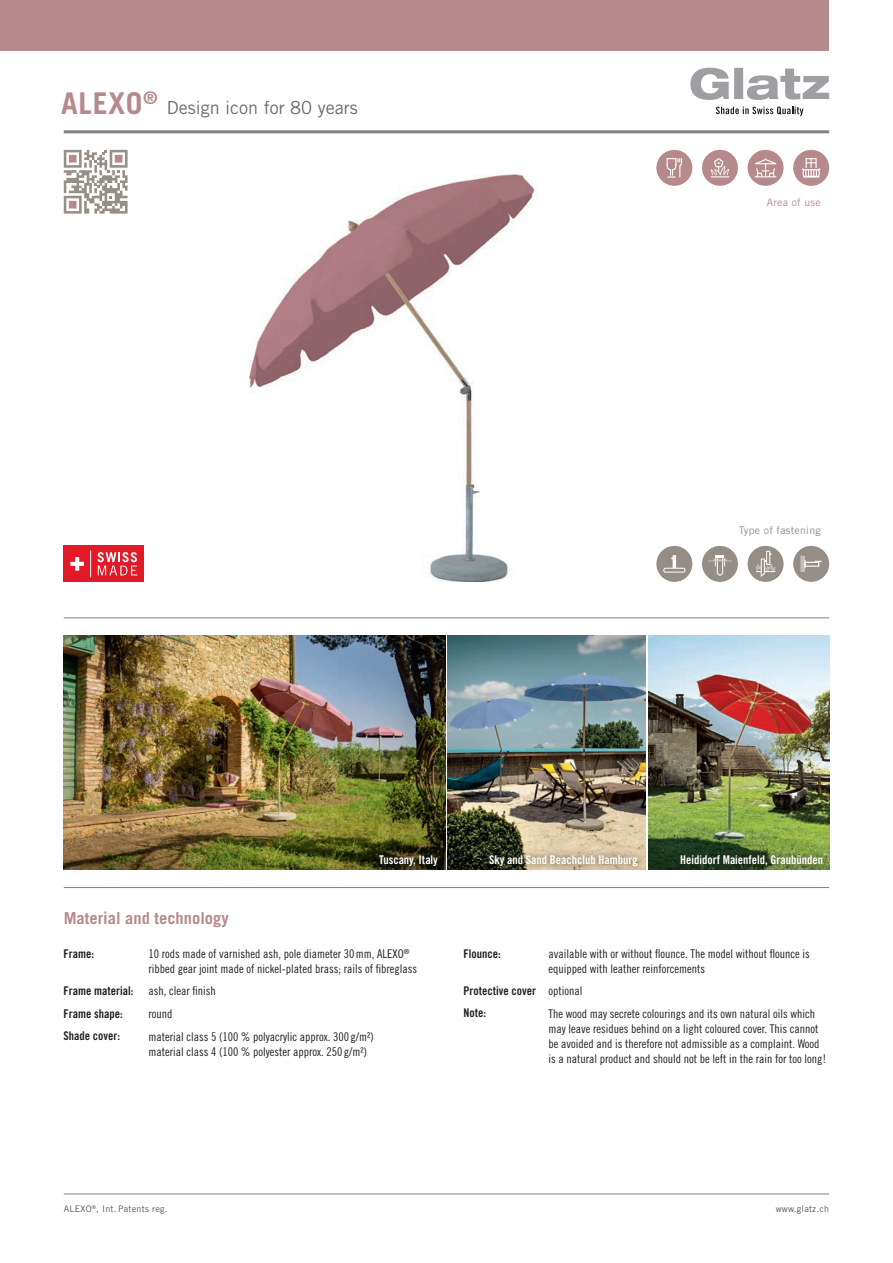
<style>
.page{position:relative;width:893px;height:1263px;background:#fff}
.page>*{position:absolute;margin:0;border:0;box-sizing:border-box;transform-origin:0 0}
.t1{font:700 30px "Trade Gothic";letter-spacing:.025em;color:#b68a8d}
.t2{font:18px "Trade Gothic";color:#6c6d70}
._00_Titel{font:700 16.5px "Trade Gothic";color:#b68a8d}
._01_Lauftext{font:12px/15px "Trade Gothic Cond Eighteen";color:#231f20}
._01_Kriterium{font:12px "Trade Gothic Bold Cond Twenty";color:#231f20}
._01_Kriterium-2{font:12px "Trade Gothic Bold Cond Twenty";color:#fff}
._00_Patent___domain{font:10.5px "Trade Gothic";letter-spacing:.025em;color:#948e87}
._00_Patent___domain-2{font:10.5px "Trade Gothic";letter-spacing:.025em;color:#b68a8d}
._00_Patent___domain-3{font:9px "Trade Gothic";letter-spacing:.025em;color:#57585a}
</style>
<div class="page">
<img style="left:64px;top:636px;width:381px;height:234px">
<img style="left:448px;top:636px;width:198px;height:234px">
<img style="left:649px;top:636px;width:180px;height:234px">
<img style="left:249px;top:175px;width:286px;height:407px">
<div style="left:0;top:0;width:829px;height:51px;background:#b68a8d"></div>
<hr style="left:64px;top:130px;width:765px;height:3px;background:#808285">
<hr style="left:64px;top:617px;width:765px;height:1px;background:#808285">
<hr style="left:64px;top:887px;width:765px;height:1px;background:#808285">
<hr style="left:64px;top:1193px;width:765px;height:1px;background:#808285">
<div style="left:656px;top:546px;width:36px;height:36px;background:#948e87;border-radius:50%"></div>
<div style="left:663px;top:568px;width:22px;height:4px;border:1px solid #fff;border-radius:2px"></div>
<svg style="left:671px;top:555px;width:5px;height:13px"></svg>
<div style="left:748px;top:546px;width:36px;height:36px;background:#948e87;border-radius:50%"></div>
<div style="left:766px;top:551px;width:4px;height:14px;border:1px solid #fff"></div>
<svg style="left:755px;top:553px;width:21px;height:24px"></svg>
<div style="left:793px;top:546px;width:36px;height:36px;background:#948e87;border-radius:50%"></div>
<div style="left:800px;top:556px;width:5px;height:16px;background:#c3beb9"></div>
<div style="left:804px;top:562px;width:15px;height:5px;border:1px solid #fff"></div>
<div style="left:64px;top:546px;width:80px;height:36px;background:#e21926"></div>
<svg style="left:97px;top:552px;width:40px;height:23px"></svg>
<svg style="left:90px;top:551px;width:1px;height:26px"></svg>
<svg style="left:70px;top:557px;width:14px;height:14px"></svg>
<div style="left:656px;top:150px;width:36px;height:36px;background:#b68a8d;border-radius:50%"></div>
<svg style="left:666px;top:158px;width:17px;height:20px"></svg>
<div style="left:702px;top:150px;width:36px;height:36px;background:#b68a8d;border-radius:50%"></div>
<svg style="left:711px;top:158px;width:18px;height:19px"></svg>
<div style="left:748px;top:150px;width:36px;height:36px;background:#b68a8d;border-radius:50%"></div>
<svg style="left:754px;top:158px;width:27px;height:20px"></svg>
<div style="left:793px;top:150px;width:36px;height:36px;background:#b68a8d;border-radius:50%"></div>
<svg style="left:802px;top:158px;width:18px;height:20px"></svg>
<div style="left:702px;top:546px;width:36px;height:36px;background:#948e87;border-radius:50%"></div>
<svg style="left:708px;top:555px;width:24px;height:21px"></svg>
<svg style="left:64px;top:150px;width:64px;height:64px"></svg>
<svg style="left:690px;top:68px;width:139px;height:32px"></svg>
<svg style="left:716px;top:107px;width:87px;height:9px"></svg>
<div style="left:482px;top:847px;width:163px;height:26px;background:#231f20;opacity:.75"></div>
<div style="left:372px;top:846px;width:73px;height:27px;background:#231f20;opacity:.75"></div>
<div style="left:672px;top:846px;width:158px;height:26px;background:#231f20;opacity:.75"></div>
<p class="t1" style="left:61px;top:85px;width:98px">ALEXO<sup>®</sup></p>
<p class="t2" style="left:167px;top:97px;width:192px">Design icon for 80 years</p>
<p class="_00_Patent___domain-2" style="left:767px;top:196px;width:55px">Area of use</p>
<p class="_00_Patent___domain" style="left:739px;top:524px;width:83px">Type of fastening</p>
<p class="_01_Kriterium-2" style="left:379px;top:852px;width:60px">Tuscany, Italy</p>
<p class="_01_Kriterium-2" style="left:489px;top:852px;width:150px">Sky and Sand Beachclub Hamburg</p>
<p class="_01_Kriterium-2" style="left:680px;top:852px;width:145px">Heididorf Maienfeld, Graubünden</p>
<p class="_00_Titel" style="left:64px;top:908px;width:167px">Material and technology</p>
<p class="_01_Kriterium" style="left:63px;top:946px;width:32px">Frame:</p>
<p class="_01_Lauftext" style="left:148px;top:946px;width:270px">10 rods made of varnished ash, pole diameter 30mm, ALEXO<sup>® </sup>ribbed gear joint made of nickel-plated brass; rails of fibreglass</p>
<p class="_01_Kriterium" style="left:63px;top:983px;width:71px">Frame material:</p>
<p class="_01_Lauftext" style="left:148px;top:983px;width:69px">ash, clear finish</p>
<p class="_01_Kriterium" style="left:63px;top:1007px;width:61px">Frame shape:</p>
<p class="_01_Lauftext" style="left:148px;top:1006px;width:25px">round</p>
<p class="_01_Kriterium" style="left:63px;top:1029px;width:58px">Shade cover:</p>
<p class="_01_Lauftext" style="left:148px;top:1029px;width:227px">material class 5 (100 % polyacrylic approx. 300 g/m²)</p>
<p class="_01_Lauftext" style="left:148px;top:1044px;width:220px">material class 4 (100 % polyester approx. 250 g/m²)</p>
<p class="_01_Kriterium" style="left:463px;top:946px;width:39px">Flounce:</p>
<p class="_01_Lauftext" style="left:549px;top:946px;width:263px">available with or without flounce. The model without flounce is equipped with leather reinforcements</p>
<p class="_01_Kriterium" style="left:463px;top:983px;width:74px">Protective cover</p>
<p class="_01_Lauftext" style="left:549px;top:983px;width:35px">optional</p>
<p class="_01_Kriterium" style="left:463px;top:1006px;width:24px">Note:</p>
<p class="_01_Lauftext" style="left:549px;top:1006px;width:279px">The wood may secrete colourings and its own natural oils which may leave residues behind on a light coloured cover. This cannot be avoided and is therefore not admissible as a complaint. Wood is a natural product and should not be left in the rain for too long!</p>
<p class="_00_Patent___domain-3" style="left:64px;top:1203px;width:105px">ALEXO<sup>®</sup>, Int. Patents reg.</p>
<p class="_00_Patent___domain-3" style="left:776px;top:1203px;width:55px">www.glatz.ch</p>
</div>
